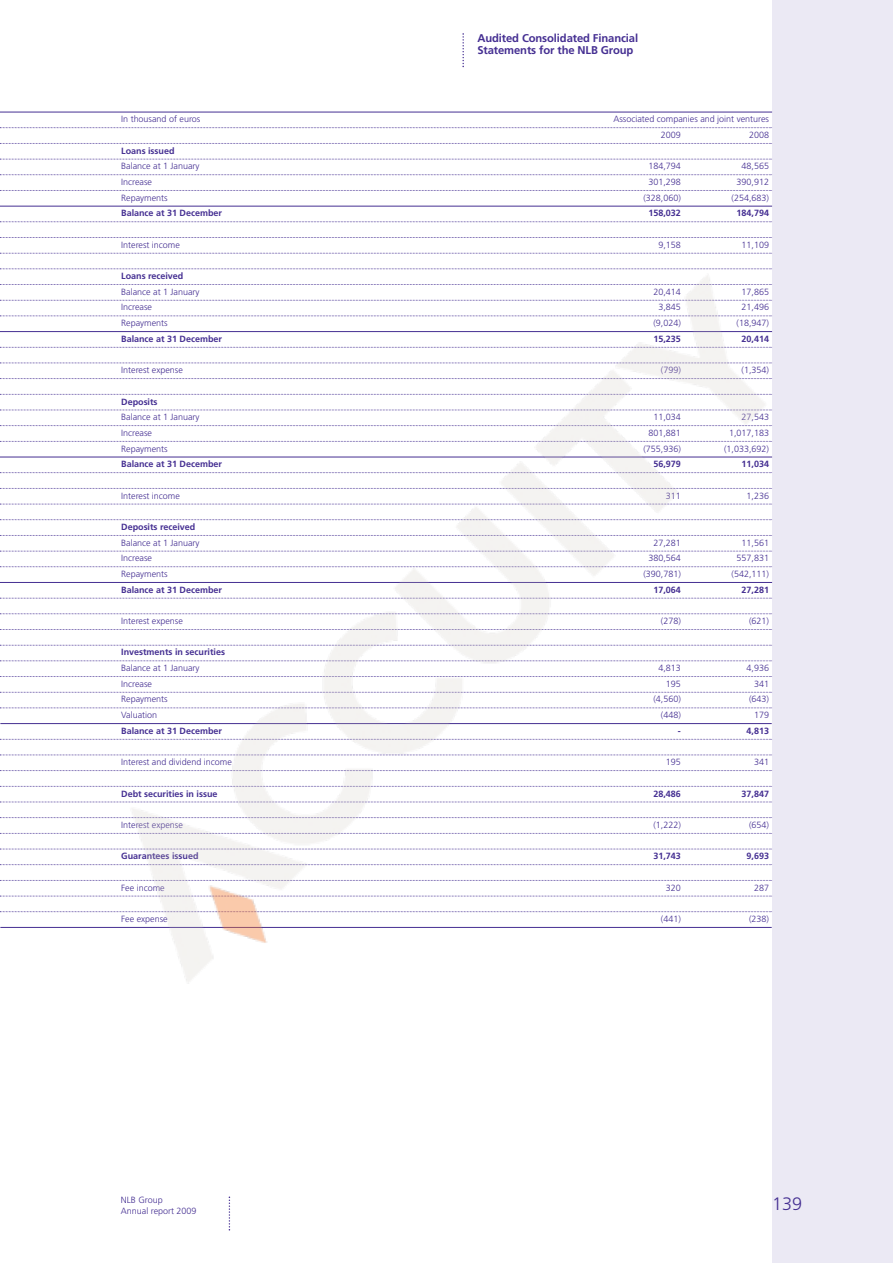
<style>
.page{position:relative;width:893px;height:1263px;background:#fff}
.page>*{position:absolute;margin:0;border:0;box-sizing:border-box;transform-origin:0 0}
.t1{font:300 18px "Frutiger CE";color:#452f92}
.t2{font:700 11.25px/12.6px "Frutiger CE";letter-spacing:-.01em;color:#452f92}
.t3{font:300 9px/15.8px "Frutiger CE";color:#452f92}
.t4{font:700 9px/15.8px "Frutiger CE";color:#452f92}
.s1{font-weight:700}
.s2{font-weight:300}
</style>
<div class="page">
<div style="left:772px;top:0;width:121px;height:1263px;background:#ebe9f4"></div>
<svg style="left:462px;top:33px;width:2px;height:34px"></svg>
<svg style="left:229px;top:1196px;width:1px;height:34px"></svg>
<hr style="left:0;top:112px;width:772px;height:1px;background:#452f92">
<svg style="left:0;top:127px;width:772px;height:1px"></svg>
<svg style="left:0;top:143px;width:772px;height:1px"></svg>
<svg style="left:0;top:159px;width:772px;height:1px"></svg>
<svg style="left:0;top:174px;width:772px;height:1px"></svg>
<svg style="left:0;top:190px;width:772px;height:1px"></svg>
<hr style="left:0;top:206px;width:772px;height:1px;background:#452f92">
<svg style="left:0;top:221px;width:772px;height:1px"></svg>
<svg style="left:0;top:237px;width:42px;height:1px"></svg>
<svg style="left:0;top:253px;width:42px;height:1px"></svg>
<svg style="left:0;top:268px;width:42px;height:1px"></svg>
<svg style="left:0;top:284px;width:42px;height:1px"></svg>
<svg style="left:0;top:300px;width:42px;height:1px"></svg>
<svg style="left:0;top:315px;width:42px;height:1px"></svg>
<hr style="left:0;top:331px;width:772px;height:1px;background:#452f92">
<svg style="left:0;top:347px;width:42px;height:1px"></svg>
<svg style="left:0;top:363px;width:42px;height:1px"></svg>
<svg style="left:0;top:378px;width:42px;height:1px"></svg>
<svg style="left:0;top:394px;width:42px;height:1px"></svg>
<svg style="left:0;top:410px;width:42px;height:1px"></svg>
<svg style="left:0;top:425px;width:42px;height:1px"></svg>
<svg style="left:0;top:441px;width:42px;height:1px"></svg>
<hr style="left:0;top:457px;width:772px;height:1px;background:#452f92">
<svg style="left:0;top:472px;width:42px;height:1px"></svg>
<svg style="left:0;top:488px;width:42px;height:1px"></svg>
<svg style="left:0;top:504px;width:42px;height:1px"></svg>
<svg style="left:0;top:519px;width:42px;height:1px"></svg>
<svg style="left:0;top:535px;width:42px;height:1px"></svg>
<svg style="left:0;top:551px;width:42px;height:1px"></svg>
<svg style="left:0;top:566px;width:42px;height:1px"></svg>
<hr style="left:0;top:582px;width:772px;height:1px;background:#452f92">
<svg style="left:0;top:598px;width:42px;height:1px"></svg>
<svg style="left:0;top:613px;width:42px;height:1px"></svg>
<svg style="left:0;top:629px;width:42px;height:1px"></svg>
<svg style="left:0;top:645px;width:42px;height:1px"></svg>
<svg style="left:0;top:660px;width:42px;height:1px"></svg>
<svg style="left:0;top:676px;width:42px;height:1px"></svg>
<svg style="left:0;top:692px;width:42px;height:1px"></svg>
<svg style="left:0;top:707px;width:42px;height:1px"></svg>
<hr style="left:0;top:723px;width:772px;height:1px;background:#452f92">
<svg style="left:0;top:739px;width:42px;height:1px"></svg>
<svg style="left:0;top:754px;width:42px;height:1px"></svg>
<svg style="left:0;top:770px;width:42px;height:1px"></svg>
<svg style="left:0;top:786px;width:42px;height:1px"></svg>
<svg style="left:0;top:802px;width:42px;height:1px"></svg>
<svg style="left:0;top:817px;width:42px;height:1px"></svg>
<svg style="left:0;top:833px;width:42px;height:1px"></svg>
<svg style="left:0;top:849px;width:42px;height:1px"></svg>
<svg style="left:0;top:864px;width:42px;height:1px"></svg>
<svg style="left:0;top:880px;width:42px;height:1px"></svg>
<svg style="left:0;top:896px;width:42px;height:1px"></svg>
<svg style="left:0;top:911px;width:42px;height:1px"></svg>
<hr style="left:0;top:927px;width:772px;height:1px;background:#452f92">
<img style="left:42px;top:237px;width:731px;height:747px">
<p class="t2" style="left:477px;top:32px;width:162px">Audited Consolidated Financial<br>Statements for the NLB Group</p>
<p class="t3" style="left:121px;top:112px;width:81px">In thousand of euros</p>
<p class="t3" style="left:661px;top:112px;width:110px;text-indent:-47px">Associated companies and joint ventures<br>2009</p>
<p class="t3" style="left:749px;top:128px;width:21px">2008</p>
<p class="t3" style="left:121px;top:143px;width:80px"><span class="s1">Loans issued<br></span>Balance at 1 January</p>
<p class="t3" style="left:648px;top:159px;width:34px">184,794</p>
<p class="t3" style="left:742px;top:159px;width:29px">48,565</p>
<p class="t3" style="left:121px;top:175px;width:32px">Increase</p>
<p class="t3" style="left:648px;top:175px;width:34px">301,298</p>
<p class="t3" style="left:737px;top:175px;width:34px">390,912</p>
<p class="t3" style="left:121px;top:190px;width:48px">Repayments</p>
<p class="t3" style="left:643px;top:190px;width:39px">(328,060)</p>
<p class="t3" style="left:732px;top:190px;width:39px">(254,683)</p>
<p class="t4" style="left:121px;top:206px;width:102px">Balance at 31 December</p>
<p class="t4" style="left:648px;top:206px;width:34px">158,032</p>
<p class="t4" style="left:737px;top:206px;width:34px">184,794</p>
<p class="t3" style="left:121px;top:237px;width:60px">Interest income</p>
<p class="t3" style="left:658px;top:237px;width:24px">9,158</p>
<p class="t3" style="left:742px;top:237px;width:29px">11,109</p>
<p class="t3" style="left:121px;top:269px;width:80px"><span class="s1">Loans received<br></span>Balance at 1 January</p>
<p class="t3" style="left:653px;top:284px;width:29px">20,414</p>
<p class="t3" style="left:742px;top:284px;width:29px">17,865</p>
<p class="t3" style="left:121px;top:300px;width:32px">Increase</p>
<p class="t3" style="left:658px;top:300px;width:24px">3,845</p>
<p class="t3" style="left:742px;top:300px;width:29px">21,496</p>
<p class="t3" style="left:121px;top:316px;width:48px">Repayments</p>
<p class="t3" style="left:653px;top:316px;width:29px">(9,024)</p>
<p class="t3" style="left:737px;top:316px;width:34px">(18,947)</p>
<p class="t4" style="left:121px;top:331px;width:102px">Balance at 31 December</p>
<p class="t4" style="left:653px;top:331px;width:29px">15,235</p>
<p class="t4" style="left:742px;top:331px;width:29px">20,414</p>
<p class="t3" style="left:121px;top:363px;width:63px">Interest expense</p>
<p class="t3" style="left:661px;top:363px;width:21px">(799)</p>
<p class="t3" style="left:742px;top:363px;width:29px">(1,354)</p>
<p class="t3" style="left:121px;top:394px;width:80px"><span class="s1">Deposits<br></span>Balance at 1 January</p>
<p class="t3" style="left:653px;top:410px;width:29px">11,034</p>
<p class="t3" style="left:742px;top:410px;width:29px">27,543</p>
<p class="t3" style="left:121px;top:426px;width:32px">Increase</p>
<p class="t3" style="left:648px;top:426px;width:34px">801,881</p>
<p class="t3" style="left:729px;top:426px;width:41px">1,017,183</p>
<p class="t3" style="left:121px;top:441px;width:48px">Repayments</p>
<p class="t3" style="left:643px;top:441px;width:39px">(755,936)</p>
<p class="t3" style="left:724px;top:441px;width:46px">(1,033,692)</p>
<p class="t4" style="left:121px;top:457px;width:102px">Balance at 31 December</p>
<p class="t4" style="left:653px;top:457px;width:29px">56,979</p>
<p class="t4" style="left:742px;top:457px;width:29px">11,034</p>
<p class="t3" style="left:121px;top:488px;width:60px">Interest income</p>
<p class="t3" style="left:666px;top:488px;width:16px">311</p>
<p class="t3" style="left:747px;top:488px;width:24px">1,236</p>
<p class="t3" style="left:121px;top:520px;width:80px"><span class="s1">Deposits received<br></span>Balance at 1 January</p>
<p class="t3" style="left:653px;top:535px;width:29px">27,281</p>
<p class="t3" style="left:742px;top:535px;width:29px">11,561</p>
<p class="t3" style="left:121px;top:551px;width:32px">Increase</p>
<p class="t3" style="left:648px;top:551px;width:34px">380,564</p>
<p class="t3" style="left:737px;top:551px;width:34px">557,831</p>
<p class="t3" style="left:121px;top:567px;width:48px">Repayments</p>
<p class="t3" style="left:643px;top:567px;width:39px">(390,781)</p>
<p class="t3" style="left:732px;top:567px;width:39px">(542,111)</p>
<p class="t4" style="left:121px;top:582px;width:102px">Balance at 31 December</p>
<p class="t4" style="left:653px;top:582px;width:29px">17,064</p>
<p class="t4" style="left:742px;top:582px;width:29px">27,281</p>
<p class="t3" style="left:121px;top:614px;width:63px">Interest expense</p>
<p class="t3" style="left:661px;top:614px;width:21px">(278)</p>
<p class="t3" style="left:749px;top:614px;width:21px">(621)</p>
<p class="t4" style="left:121px;top:645px;width:105px">Investments in securities<br><span class="s2">Balance at 1 January</span></p>
<p class="t3" style="left:658px;top:661px;width:24px">4,813</p>
<p class="t3" style="left:747px;top:661px;width:24px">4,936</p>
<p class="t3" style="left:121px;top:676px;width:32px">Increase</p>
<p class="t3" style="left:666px;top:676px;width:16px">195</p>
<p class="t3" style="left:754px;top:676px;width:16px">341</p>
<p class="t3" style="left:121px;top:692px;width:48px">Repayments</p>
<p class="t3" style="left:653px;top:692px;width:29px">(4,560)</p>
<p class="t3" style="left:749px;top:692px;width:21px">(643)</p>
<p class="t3" style="left:121px;top:708px;width:37px">Valuation</p>
<p class="t3" style="left:661px;top:708px;width:21px">(448)</p>
<p class="t3" style="left:754px;top:708px;width:16px">179</p>
<p class="t4" style="left:121px;top:723px;width:102px">Balance at 31 December</p>
<p class="t4" style="left:678px;top:723px;width:4px">-</p>
<p class="t4" style="left:747px;top:723px;width:24px">4,813</p>
<p class="t3" style="left:121px;top:755px;width:112px">Interest and dividend income</p>
<p class="t3" style="left:666px;top:755px;width:16px">195</p>
<p class="t3" style="left:754px;top:755px;width:16px">341</p>
<p class="t4" style="left:121px;top:786px;width:98px">Debt securities in issue</p>
<p class="t4" style="left:653px;top:786px;width:29px">28,486</p>
<p class="t4" style="left:742px;top:786px;width:29px">37,847</p>
<p class="t3" style="left:121px;top:818px;width:63px">Interest expense</p>
<p class="t3" style="left:653px;top:818px;width:29px">(1,222)</p>
<p class="t3" style="left:749px;top:818px;width:21px">(654)</p>
<p class="t4" style="left:121px;top:849px;width:79px">Guarantees issued</p>
<p class="t4" style="left:653px;top:849px;width:29px">31,743</p>
<p class="t4" style="left:747px;top:849px;width:24px">9,693</p>
<p class="t3" style="left:121px;top:880px;width:45px">Fee income</p>
<p class="t3" style="left:666px;top:880px;width:16px">320</p>
<p class="t3" style="left:754px;top:880px;width:16px">287</p>
<p class="t3" style="left:121px;top:912px;width:48px">Fee expense</p>
<p class="t3" style="left:661px;top:912px;width:21px">(441)</p>
<p class="t3" style="left:749px;top:912px;width:21px">(238)</p>
<p class="t3" style="left:121px;top:1195px;width:77px;line-height:10.8px">NLB Group<br>Annual report 2009</p>
<p class="t1" style="left:772px;top:1196px;width:31px">139</p>
</div>
